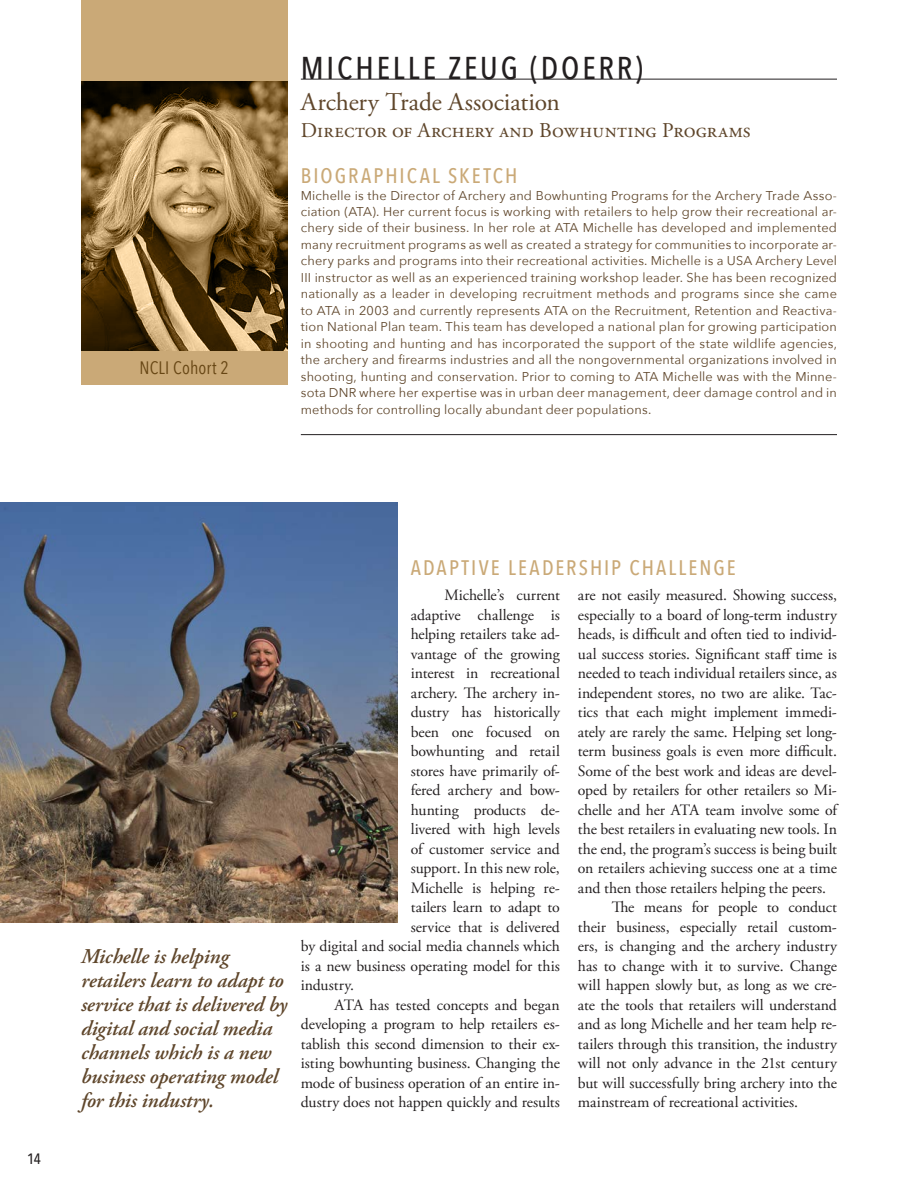
<style>
.page{position:relative;width:918px;height:1188px;background:#fff}
.page>*{position:absolute;margin:0;border:0;box-sizing:border-box;transform-origin:0 0}
.t1{font:500 31.5px "Avenir Next Condensed";letter-spacing:.09em;color:#231f20}
.t2{font:25.5px "Adobe Garamond Pro";color:#5f462b}
.t3{font:italic 600 21px/24px "Adobe Garamond Pro";letter-spacing:-.005em;color:#5f462b}
.t4{font:500 21px "Avenir Next Condensed";letter-spacing:.1em;color:#caa977}
.t5{font:21px "Adobe Garamond Pro";letter-spacing:.01em;color:#5f462b}
.t6{font:18px "Avenir Next Condensed";letter-spacing:.01em;color:#5f462b}
.t7{font:15.75px "Adobe Garamond Pro";letter-spacing:-.02em;color:#231f20}
.t8{font:500 15px "Avenir Next Condensed";color:#231f20}
.t9{font:12.75px/16.5px "Avenir Next";letter-spacing:.01em;color:#5f462b;text-align:justify}
</style>
<div class="page">
<hr style="left:301px;top:79px;width:536px;height:1px;background:#231f20">
<img style="left:0;top:502px;width:397px;height:420px">
<hr style="left:301px;top:434px;width:536px;height:1px;background:#231f20">
<svg style="left:81px;top:0;width:206px;height:385px;background:#987b4e"></svg>
<p class="t6" style="left:139px;top:353px;width:91px">NCLI Cohort 2</p>
<h1 class="t1" style="left:301px;top:49px;width:343px">MICHELLE ZEUG (DOERR)</h1>
<h2 class="t2" style="left:301px;top:87px;width:261px">Archery Trade Association</h2>
<h3 class="t5" style="left:301px;top:117px;width:451px">Director of Archery and Bowhunting Programs</h3>
<h3 class="t4" style="left:301px;top:163px;width:218px">BIOGRAPHICAL SKETCH</h3>
<p class="t9" style="left:301px;top:186px;width:538px">Michelle is the Director of Archery and Bowhunting Programs for the Archery Trade Asso&shy;ciation (ATA). Her current focus is working with retailers to help grow their recreational ar&shy;chery side of their business. In her role at ATA Michelle has developed and implemented many recruitment programs as well as created a strategy for communities to incorporate ar&shy;chery parks and programs into their recreational activities. Michelle is a USA Archery Level III instructor as well as an experienced training workshop leader. She has been recognized nationally as a leader in developing recruitment methods and programs since she came to ATA in 2003 and currently represents ATA on the Recruitment, Retention and Reactiva&shy;tion National Plan team. This team has developed a national plan for growing participation in shooting and hunting and has incorporated the support of the state wildlife agencies, the archery and firearms industries and all the nongovernmental organizations involved in shooting, hunting and conservation. Prior to coming to ATA Michelle was with the Minne&shy;sota DNR where her expertise was in urban deer management, deer damage control and in methods for controlling locally abundant deer populations.</p>
<p class="t8" style="left:27px;top:1150px;width:15px">14</p>
<h3 class="t3" style="left:81px;top:945px;width:208px">Michelle is helping retailers learn to adapt to service that is delivered by digital and social media channels which is a new business operating model for this industry.</h3>
<h3 class="t4" style="left:411px;top:555px;width:326px">ADAPTIVE LEADERSHIP CHALLENGE</h3>
<p class="t7" style="left:445px;top:586px;width:117px">Michelle’s current</p>
<p class="t7" style="left:411px;top:605px;width:151px">adaptive challenge is</p>
<p class="t7" style="left:411px;top:625px;width:151px">helping retailers take ad-</p>
<p class="t7" style="left:411px;top:644px;width:151px">vantage of the growing</p>
<p class="t7" style="left:411px;top:664px;width:151px">interest in recreational</p>
<p class="t7" style="left:411px;top:683px;width:151px">archery. The archery in-</p>
<p class="t7" style="left:411px;top:703px;width:151px">dustry has historically</p>
<p class="t7" style="left:411px;top:722px;width:151px">been one focused on</p>
<p class="t7" style="left:411px;top:742px;width:151px">bowhunting and retail</p>
<p class="t7" style="left:411px;top:761px;width:151px">stores have primarily of-</p>
<p class="t7" style="left:411px;top:781px;width:151px">fered archery and bow-</p>
<p class="t7" style="left:411px;top:800px;width:151px">hunting products de-</p>
<p class="t7" style="left:411px;top:820px;width:151px">livered with high levels</p>
<p class="t7" style="left:411px;top:839px;width:151px">of customer service and</p>
<p class="t7" style="left:411px;top:859px;width:151px">support. In this new role,</p>
<p class="t7" style="left:411px;top:878px;width:151px">Michelle is helping re-</p>
<p class="t7" style="left:411px;top:898px;width:151px">tailers learn to adapt to</p>
<p class="t7" style="left:411px;top:917px;width:151px">service that is delivered</p>
<p class="t7" style="left:301px;top:937px;width:261px">by digital and social media channels which</p>
<p class="t7" style="left:301px;top:956px;width:261px">is a new business operating model for this</p>
<p class="t7" style="left:301px;top:976px;width:55px">industry.</p>
<p class="t7" style="left:335px;top:995px;width:227px">ATA has tested concepts and began</p>
<p class="t7" style="left:301px;top:1015px;width:261px">developing a program to help retailers es-</p>
<p class="t7" style="left:301px;top:1034px;width:261px">tablish this second dimension to their ex-</p>
<p class="t7" style="left:301px;top:1054px;width:261px">isting bowhunting business. Changing the</p>
<p class="t7" style="left:301px;top:1073px;width:261px">mode of business operation of an entire in-</p>
<p class="t7" style="left:301px;top:1093px;width:261px">dustry does not happen quickly and results</p>
<p class="t7" style="left:578px;top:586px;width:261px">are not easily measured. Showing success,</p>
<p class="t7" style="left:578px;top:605px;width:261px">especially to a board of long-term industry</p>
<p class="t7" style="left:578px;top:625px;width:261px">heads, is difficult and often tied to individ-</p>
<p class="t7" style="left:578px;top:644px;width:261px">ual success stories. Significant staff time is</p>
<p class="t7" style="left:578px;top:664px;width:261px">needed to teach individual retailers since, as</p>
<p class="t7" style="left:578px;top:683px;width:261px">independent stores, no two are alike. Tac-</p>
<p class="t7" style="left:578px;top:703px;width:261px">tics that each might implement immedi-</p>
<p class="t7" style="left:578px;top:722px;width:261px">ately are rarely the same. Helping set long-</p>
<p class="t7" style="left:578px;top:742px;width:261px">term business goals is even more difficult.</p>
<p class="t7" style="left:578px;top:761px;width:261px">Some of the best work and ideas are devel-</p>
<p class="t7" style="left:578px;top:781px;width:261px">oped by retailers for other retailers so Mi-</p>
<p class="t7" style="left:578px;top:800px;width:262px">chelle and her ATA team involve some of</p>
<p class="t7" style="left:578px;top:820px;width:261px">the best retailers in evaluating new tools. In</p>
<p class="t7" style="left:578px;top:839px;width:261px">the end, the program’s success is being built</p>
<p class="t7" style="left:578px;top:859px;width:261px">on retailers achieving success one at a time</p>
<p class="t7" style="left:578px;top:878px;width:250px">and then those retailers helping the peers.</p>
<p class="t7" style="left:612px;top:898px;width:227px">The means for people to conduct</p>
<p class="t7" style="left:578px;top:917px;width:261px">their business, especially retail custom-</p>
<p class="t7" style="left:578px;top:937px;width:261px">ers, is changing and the archery industry</p>
<p class="t7" style="left:578px;top:956px;width:261px">has to change with it to survive. Change</p>
<p class="t7" style="left:578px;top:976px;width:261px">will happen slowly but, as long as we cre-</p>
<p class="t7" style="left:578px;top:995px;width:261px">ate the tools that retailers will understand</p>
<p class="t7" style="left:578px;top:1015px;width:261px">and as long Michelle and her team help re-</p>
<p class="t7" style="left:578px;top:1034px;width:261px">tailers through this transition, the industry</p>
<p class="t7" style="left:578px;top:1054px;width:261px">will not only advance in the 21st century</p>
<p class="t7" style="left:578px;top:1073px;width:261px">but will successfully bring archery into the</p>
<p class="t7" style="left:578px;top:1093px;width:222px">mainstream of recreational activities.</p>
</div>
